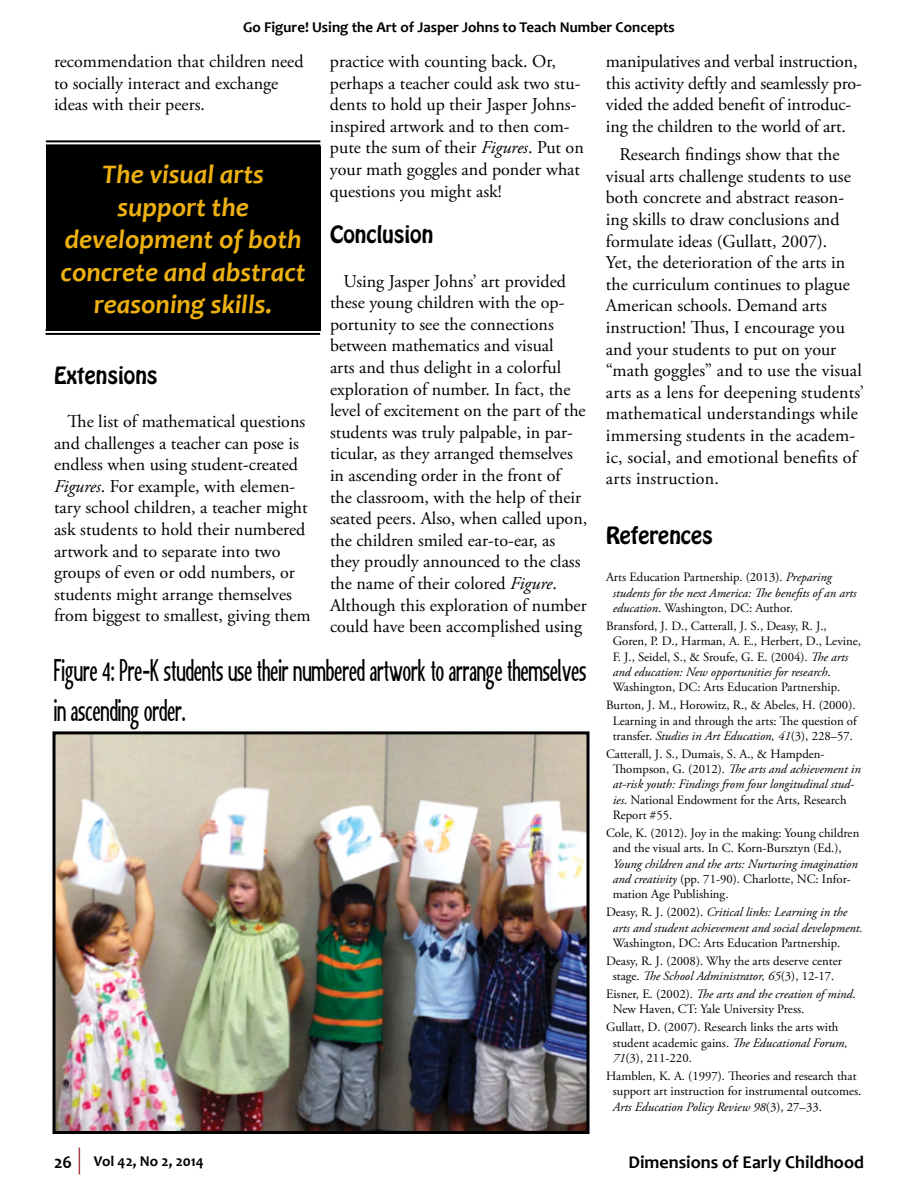
<style>
.page{position:relative;width:918px;height:1188px;background:#fff}
.page>*{position:absolute;margin:0;border:0;box-sizing:border-box;transform-origin:0 0}
.t1{font:700 extra-condensed 33px/39.6px "Inchworm";letter-spacing:-.01em;color:#000}
.t2{font:italic 700 27px/32.4px "Candara";color:#eeb111;text-align:center}
.t3{font:21px "Hobo Std";color:#000}
.t4{font:18px/21.6px "Adobe Garamond Pro";color:#000}
.t5{font:700 18px "Candara";color:#000}
.t6{font:700 15px "Candara";color:#000}
.t7{font:12.75px/15.3px "Adobe Garamond Pro";color:#000}
.t8{font:italic 12.75px/15.3px "Adobe Garamond Pro";color:#000}
.s1{font-style:italic}
.s2{font-style:normal}
.s3{font-size:18px}
</style>
<div class="page">
<svg style="left:79px;top:1148px;width:1px;height:26px"></svg>
<div style="left:46px;top:146px;width:274px;height:184px;background:#000"></div>
<hr style="left:46px;top:140px;width:274px;height:2px;background:#000">
<hr style="left:46px;top:144px;width:274px;height:2px;background:#000">
<hr style="left:46px;top:329px;width:274px;height:2px;background:#000">
<hr style="left:46px;top:333px;width:274px;height:2px;background:#000">
<img style="left:56px;top:735px;width:530px;height:395px">
<div style="left:52px;top:731px;width:538px;height:403px;border:3px solid #000"></div>
<p class="t6" style="left:243px;top:18px;width:433px">Go Figure! Using the Art of Jasper Johns to Teach Number Concepts</p>
<p class="t4" style="left:54px;top:51px;width:251px">recommendation that children need to socially interact and exchange ideas with their peers.</p>
<p class="t4" style="left:330px;top:51px;width:255px">practice with counting back. Or, perhaps a teacher could ask two stu&shy;dents to hold up their Jasper Johns&shy;inspired artwork and to then com&shy;pute the sum of their <span class="s1">Figures</span>. Put on your math goggles and ponder what questions you might ask!</p>
<p class="t3" style="left:330px;top:220px;width:105px">Conclusion</p>
<p class="t4" style="left:330px;top:271px;width:259px;text-indent:14px">Using Jasper Johns’ art provided these young children with the op&shy;portunity to see the connections between mathematics and visual<br>arts and thus delight in a colorful exploration of number. In fact, the level of excitement on the part of the students was truly palpable, in par&shy;ticular, as they arranged themselves in ascending order in the front of<br>the classroom, with the help of their seated peers. Also, when called upon, the children smiled ear-to-ear, as they proudly announced to the class the name of their colored <span class="s1">Figure</span>.<br>Although this exploration of number could have been accomplished using</p>
<p class="t4" style="left:606px;top:51px;width:257px">manipulatives and verbal instruction, this activity deftly and seamlessly pro&shy;vided the added benefit of introduc&shy;ing the children to the world of art.</p>
<p class="t4" style="left:606px;top:144px;width:259px;text-indent:14px">Research findings show that the visual arts challenge students to use both concrete and abstract reason&shy;ing skills to draw conclusions and formulate ideas (Gullatt, 2007).<br>Yet, the deterioration of the arts in the curriculum continues to plague American schools. Demand arts instruction! Thus, I encourage you and your students to put on your “math goggles” and to use the visual arts as a lens for deepening students’ mathematical understandings while immersing students in the academ&shy;ic, social, and emotional benefits of arts instruction.</p>
<h2 class="t2" style="left:61px;top:158px;width:247px">The visual arts support the development of both concrete and abstract reasoning skills.</h2>
<p class="t3" style="left:54px;top:361px;width:105px">Extensions</p>
<p class="t4" style="left:54px;top:411px;width:258px;text-indent:14px">The list of mathematical questions and challenges a teacher can pose is endless when using student-created <span class="s1">Figures</span>. For example, with elemen&shy;tary school children, a teacher might ask students to hold their numbered artwork and to separate into two groups of even or odd numbers, or students might arrange themselves from biggest to smallest, giving them</p>
<p class="t3" style="left:606px;top:521px;width:109px">References</p>
<p class="t8" style="left:613px;top:570px;width:245px;text-indent:-7px"><span class="s2">Arts Education Partnership. (2013).</span> Preparing students for the next America: The benefits of an arts education<span class="s2">. Washington, DC: Author.</span></p>
<p class="t7" style="left:613px;top:619px;width:250px;text-indent:-7px">Bransford, J. D., Catterall, J. S., Deasy, R. J., Goren, P. D., Harman, A. E., Herbert, D., Levine, F. J., Seidel, S., &amp; Sroufe, G. E. (2004). <span class="s1">The arts and education: New opportunities for research</span>.<br>Washington, DC: Arts Education Partnership.</p>
<p class="t7" style="left:606px;top:698px;width:252px;text-align:center">Burton, J. M., Horowitz, R., &amp; Abeles, H. (2000).<br>Learning in and through the arts: The question of transfer. <span class="s1">Studies in Art Education, 41</span>(3), 228–57.</p>
<p class="t7" style="left:613px;top:747px;width:250px;text-indent:-7px">Catterall, J. S., Dumais, S. A., &amp; Hampden-Thompson, G. (2012). <span class="s1">The arts and achievement in at-risk youth: Findings from four longitudinal stud&shy;ies</span>. National Endowment for the Arts, Research Report #55.</p>
<p class="t7" style="left:613px;top:826px;width:248px;text-indent:-7px">Cole, K. (2012). Joy in the making: Young children and the visual arts. In C. Korn-Bursztyn (Ed.),</p>
<p class="t8" style="left:613px;top:856px;width:247px">Young children and the arts: Nurturing imagination and creativity <span class="s2">(pp. 71-90). Charlotte, NC: Infor&shy;mation Age Publishing.</span></p>
<p class="t8" style="left:613px;top:905px;width:251px;text-indent:-7px"><span class="s2">Deasy, R. J. (2002).</span> Critical links: Learning in the arts and student achievement and social development.</p>
<p class="t7" style="left:606px;top:934px;width:238px;line-height:18px;text-align:center">Washington, DC: Arts Education Partnership.<br>Deasy, R. J. (2008). Why the arts deserve center</p>
<p class="t8" style="left:606px;top:967px;width:251px;line-height:18px;text-indent:7px"><span class="s2">stage.</span> The School Administrator, 65<span class="s2">(3), 12-17.<br>Eisner, E. (2002).</span> The arts and the creation of mind<span class="s2">.</span></p>
<p class="t7" style="left:606px;top:1001px;width:234px;line-height:18px;text-indent:7px">New Haven, CT: Yale University Press.<br>Gullatt, D. (2007). Research links the arts with</p>
<p class="t7" style="left:613px;top:1035px;width:237px">student academic gains. <span class="s1">The Educational Forum,<br>71</span>(3), 211-220.</p>
<p class="t7" style="left:613px;top:1069px;width:250px;text-indent:-7px">Hamblen, K. A. (1997). Theories and research that support art instruction for instrumental outcomes.<br><span class="s1">Arts Education Policy Review 98</span>(3), 27–33.</p>
<h1 class="t1" style="left:54px;top:651px;width:535px">Figure 4: Pre-K students use their numbered artwork to arrange themselves in ascending order.</h1>
<p class="t6" style="left:54px;top:1152px;width:152px"><span class="s3">26</span> Vol 42, No 2, 2014</p>
<p class="t5" style="left:629px;top:1150px;width:237px">Dimensions of Early Childhood</p>
</div>
